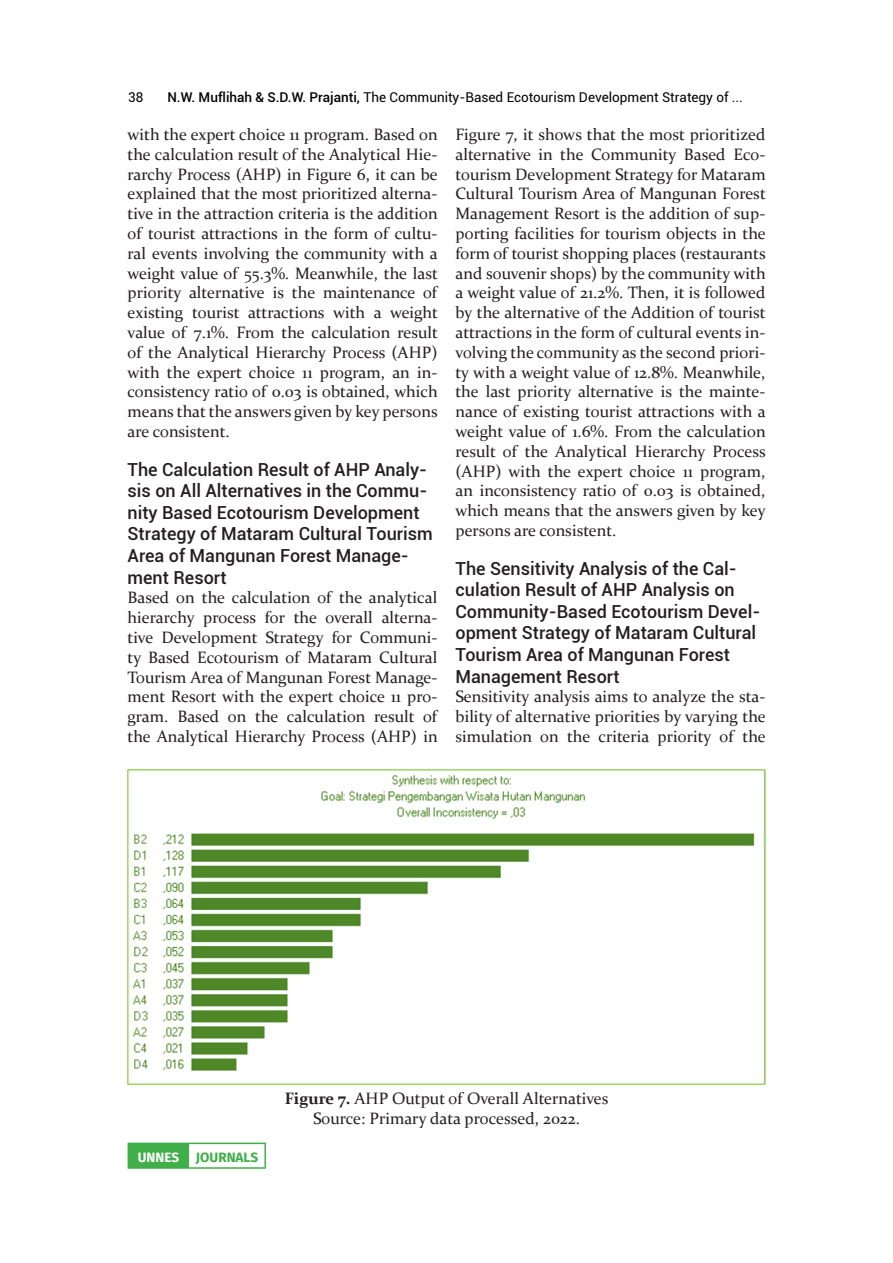
<style>
.page{position:relative;width:893px;height:1263px;background:#fff}
.page>*{position:absolute;margin:0;border:0;box-sizing:border-box;transform-origin:0 0}
.SubBab{font:500 18px/21.6px "Roboto";color:#231f20}
.ISI_pertama{font:16.5px/19.8px "Constantia";color:#231f20;text-align:justify}
.KETERANGAN_TABEL_GAM{font:16.5px "Constantia";color:#231f20}
.t1{font:13.5px "Roboto";color:#000}
.t2{font:700 13.5px "Fira Sans";color:#40ae49}
.s1{font-weight:500}
.s2{color:#fff}
.s3{font-weight:700}
</style>
<div class="page">
<div style="left:128px;top:1143px;width:61px;height:25px;background:#40ae49"></div>
<hr style="left:128px;top:1142px;width:61px;height:2px;background:#40ae49">
<hr style="left:189px;top:1142px;width:77px;height:2px;background:#40ae49">
<hr style="left:264px;top:1144px;width:2px;height:23px;background:#40ae49">
<hr style="left:128px;top:1167px;width:61px;height:2px;background:#40ae49">
<hr style="left:189px;top:1167px;width:77px;height:2px;background:#40ae49">
<img style="left:128px;top:770px;width:637px;height:314px">
<p class="t1" style="left:128px;top:88px;width:17px">38</p>
<p class="t1" style="left:167px;top:88px;width:577px"><span class="s1">N.W. Muflihah &amp; S.D.W. Prajanti,</span> The Community-Based Ecotourism Development Strategy of ...</p>
<p class="ISI_pertama" style="left:128px;top:124px;width:312px">with the expert choice 11 program. Based on the calculation result of the Analytical Hie&shy;rarchy Process (AHP) in Figure 6, it can be explained that the most prioritized alterna&shy;tive in the attraction criteria is the addition of tourist attractions in the form of cultu&shy;ral events involving the community with a weight value of 55.3%. Meanwhile, the last priority alternative is the maintenance of existing tourist attractions with a weight value of 7.1%. From the calculation result of the Analytical Hierarchy Process (AHP) with the expert choice 11 program, an in&shy;consistency ratio of 0.03 is obtained, which means that the answers given by key persons are consistent.</p>
<p class="SubBab" style="left:128px;top:458px;width:307px">The Calculation Result of AHP Analy&shy;sis on All Alternatives in the Commu&shy;nity Based Ecotourism Development<br>Strategy of Mataram Cultural Tourism<br>Area of Mangunan Forest Manage&shy;ment Resort</p>
<p class="ISI_pertama" style="left:128px;top:587px;width:312px">Based on the calculation of the analytical hierarchy process for the overall alterna&shy;tive Development Strategy for Communi&shy;ty Based Ecotourism of Mataram Cultural Tourism Area of Mangunan Forest Manage&shy;ment Resort with the expert choice 11 pro&shy;gram. Based on the calculation result of the Analytical Hierarchy Process (AHP) in</p>
<p class="ISI_pertama" style="left:455px;top:124px;width:312px">Figure 7, it shows that the most prioritized alternative in the Community Based Eco&shy;tourism Development Strategy for Mataram Cultural Tourism Area of Mangunan Forest Management Resort is the addition of sup&shy;porting facilities for tourism objects in the form of tourist shopping places (restaurants and souvenir shops) by the community with a weight value of 21.2%. Then, it is followed by the alternative of the Addition of tourist attractions in the form of cultural events in&shy;volving the community as the second priori&shy;ty with a weight value of 12.8%. Meanwhile, the last priority alternative is the mainte&shy;nance of existing tourist attractions with a weight value of 1.6%. From the calculation result of the Analytical Hierarchy Process (AHP) with the expert choice 11 program, an inconsistency ratio of 0.03 is obtained, which means that the answers given by key persons are consistent.</p>
<p class="SubBab" style="left:455px;top:557px;width:306px">The Sensitivity Analysis of the Cal&shy;culation Result of AHP Analysis on<br>Community-Based Ecotourism Devel&shy;opment Strategy of Mataram Cultural<br>Tourism Area of Mangunan Forest<br>Management Resort</p>
<p class="ISI_pertama" style="left:455px;top:686px;width:312px">Sensitivity analysis aims to analyze the sta&shy;bility of alternative priorities by varying the simulation on the criteria priority of the</p>
<p class="t2" style="left:138px;top:1146px;width:122px"><span class="s2">UNNES</span> JOURNALS</p>
<p class="KETERANGAN_TABEL_GAM" style="left:285px;top:1087px;width:325px"><span class="s3">Figure 7.</span> AHP Output of Overall Alternatives</p>
<p class="KETERANGAN_TABEL_GAM" style="left:313px;top:1107px;width:268px">Source: Primary data processed, 2022.</p>
</div>
